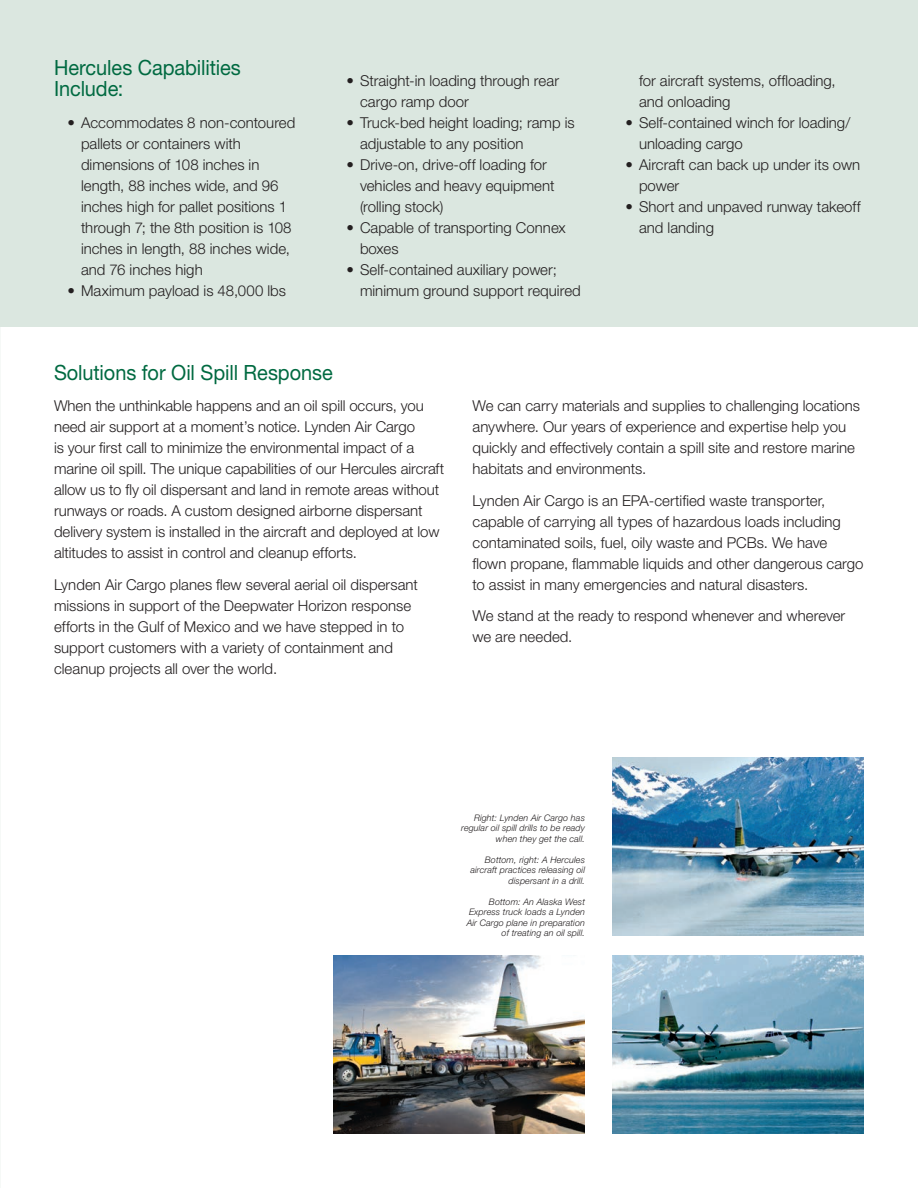
<style>
.page{position:relative;width:918px;height:1188px;background:#fff}
.page>*{position:absolute;margin:0;border:0;box-sizing:border-box;transform-origin:0 0}
.t1{font:21px/21px "Helvetica Neue LT Std";letter-spacing:-.005em;color:#006a41;scale:.95 1}
.t2{font:300 15px/21px "Helvetica Neue LT Std";color:#231f20}
.t3{font:italic 300 9px/10.5px "Helvetica Neue LT Std";letter-spacing:.01em;color:#231f20;text-align:right}
</style>
<div class="page">
<div style="left:0;top:0;width:918px;height:327px;background:#dbe7e0"></div>
<img style="left:612px;top:758px;width:252px;height:178px">
<img style="left:612px;top:956px;width:252px;height:178px">
<img style="left:333px;top:956px;width:252px;height:178px">
<h1 class="t1" style="left:54px;top:57px;width:198px">Hercules Capabilities<br>Include:</h1>
<p class="t2" style="left:81px;top:111px;width:216px;text-indent:-14px">• Accommodates 8 non-contoured pallets or containers with dimensions of 108 inches in length, 88 inches wide, and 96 inches high for pallet positions 1 through 7; the 8th position is 108 inches in length, 88 inches wide, and 76 inches high</p>
<p class="t2" style="left:68px;top:279px;width:220px">• Maximum payload is 48,000 lbs</p>
<p class="t2" style="left:360px;top:69px;width:201px;text-indent:-14px">• Straight-in loading through rear cargo ramp door</p>
<p class="t2" style="left:360px;top:111px;width:216px;text-indent:-14px">• Truck-bed height loading; ramp is adjustable to any position</p>
<p class="t2" style="left:360px;top:153px;width:196px;text-indent:-14px">• Drive-on, drive-off loading for vehicles and heavy equipment (rolling stock)</p>
<p class="t2" style="left:360px;top:216px;width:207px;text-indent:-14px">• Capable of transporting Connex boxes</p>
<p class="t2" style="left:360px;top:258px;width:222px;text-indent:-14px">• Self-contained auxiliary power; minimum ground support required</p>
<p class="t2" style="left:639px;top:69px;width:198px">for aircraft systems, offloading, and onloading</p>
<p class="t2" style="left:639px;top:111px;width:213px;text-indent:-14px">• Self-contained winch for loading/ unloading cargo</p>
<p class="t2" style="left:639px;top:153px;width:223px;text-indent:-14px">• Aircraft can back up under its own power</p>
<p class="t2" style="left:639px;top:195px;width:223px;text-indent:-14px">• Short and unpaved runway takeoff and landing</p>
<h1 class="t1" style="left:54px;top:361px;width:295px">Solutions for Oil Spill Response</h1>
<p class="t2" style="left:54px;top:395px;width:392px">When the unthinkable happens and an oil spill occurs, you need air support at a moment’s notice. Lynden Air Cargo<br>is your first call to minimize the environmental impact of a marine oil spill. The unique capabilities of our Hercules aircraft allow us to fly oil dispersant and land in remote areas without runways or roads. A custom designed airborne dispersant delivery system is installed in the aircraft and deployed at low altitudes to assist in control and cleanup efforts.</p>
<p class="t2" style="left:54px;top:573px;width:365px">Lynden Air Cargo planes flew several aerial oil dispersant missions in support of the Deepwater Horizon response efforts in the Gulf of Mexico and we have stepped in to support customers with a variety of containment and cleanup projects all over the world.</p>
<p class="t2" style="left:472px;top:395px;width:389px">We can carry materials and supplies to challenging locations anywhere. Our years of experience and expertise help you quickly and effectively contain a spill site and restore marine habitats and environments.</p>
<p class="t2" style="left:472px;top:489px;width:393px">Lynden Air Cargo is an EPA-certified waste transporter, capable of carrying all types of hazardous loads including contaminated soils, fuel, oily waste and PCBs. We have flown propane, flammable liquids and other dangerous cargo to assist in many emergencies and natural disasters.</p>
<p class="t2" style="left:472px;top:605px;width:374px">We stand at the ready to respond whenever and wherever we are needed.</p>
<p class="t3" style="left:461px;top:812px;width:125px">Right: Lynden Air Cargo has regular oil spill drills to be ready when they get the call.</p>
<p class="t3" style="left:470px;top:854px;width:116px">Bottom, right: A Hercules aircraft practices releasing oil dispersant in a drill.</p>
<p class="t3" style="left:467px;top:896px;width:120px">Bottom: An Alaska West<br>Express truck loads a Lynden<br>Air Cargo plane in preparation of treating an oil spill.</p>
</div>
